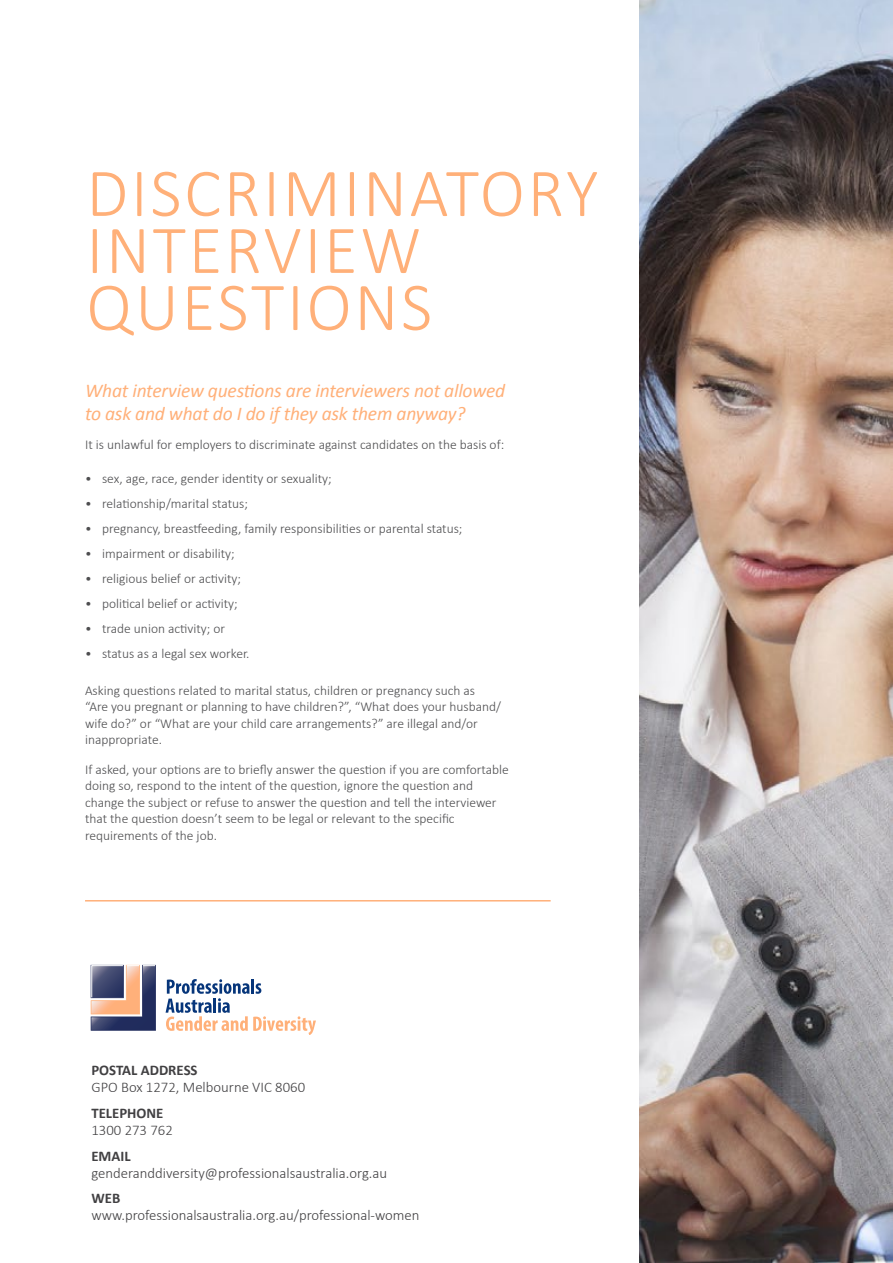
<style>
.page{position:relative;width:893px;height:1263px;background:#fff}
.page>*{position:absolute;margin:0;border:0;box-sizing:border-box;transform-origin:0 0}
.t1{font:300 69px/57px "Calibri";letter-spacing:.04em;color:#ffb079}
.t2{font:italic 19.5px/22.5px "Calibri";letter-spacing:-.01em;color:#ffb079}
.t3{font:300 14.7px "Calibri";color:#414042}
.t4{font:700 14.7px "Calibri";color:#414042}
.t5{font:300 13.5px/16.5px "Calibri";color:#4d4d4f}
</style>
<div class="page">
<img style="left:640px;top:0;width:253px;height:1263px">
<svg style="left:91px;top:965px;width:65px;height:66px;background:#827482"></svg>
<svg style="left:166px;top:979px;width:150px;height:56px"></svg>
<hr style="left:85px;top:900px;width:466px;height:1px;background:#ffb079">
<h1 class="t1" style="left:86px;top:161px;width:513px">DISCRIMINATORY<br>INTERVIEW<br>QUESTIONS</h1>
<h2 class="t2" style="left:85px;top:379px;width:422px">What interview questions are interviewers not allowed to ask and what do I do if they ask them anyway?</h2>
<p class="t5" style="left:85px;top:436px;width:421px">It is unlawful for employers to discriminate against candidates on the basis of:</p>
<p class="t5" style="left:85px;top:469px;width:248px">• sex, age, race, gender identity or sexuality;</p>
<p class="t5" style="left:85px;top:494px;width:164px">• relationship/marital status;</p>
<p class="t5" style="left:85px;top:519px;width:379px">• pregnancy, breastfeeding, family responsibilities or parental status;</p>
<p class="t5" style="left:85px;top:544px;width:151px">• impairment or disability;</p>
<p class="t5" style="left:85px;top:569px;width:158px">• religious belief or activity;</p>
<p class="t5" style="left:85px;top:594px;width:154px">• political belief or activity;</p>
<p class="t5" style="left:85px;top:619px;width:142px">• trade union activity; or</p>
<p class="t5" style="left:85px;top:644px;width:166px">• status as a legal sex worker.</p>
<p class="t5" style="left:85px;top:681px;width:418px">Asking questions related to marital status, children or pregnancy such as “Are you pregnant or planning to have children?”, “What does your husband/ wife do?” or “What are your child care arrangements?” are illegal and/or inappropriate.</p>
<p class="t5" style="left:85px;top:760px;width:425px">If asked, your options are to briefly answer the question if you are comfortable doing so, respond to the intent of the question, ignore the question and change the subject or refuse to answer the question and tell the interviewer that the question doesn’t seem to be legal or relevant to the specific requirements of the job.</p>
<p class="t4" style="left:91px;top:1061px;width:108px">POSTAL ADDRESS</p>
<p class="t3" style="left:91px;top:1078px;width:215px">GPO Box 1272, Melbourne VIC 8060</p>
<p class="t4" style="left:91px;top:1104px;width:74px">TELEPHONE</p>
<p class="t3" style="left:91px;top:1121px;width:83px">1300 273 762</p>
<p class="t4" style="left:91px;top:1147px;width:41px">EMAIL</p>
<p class="t3" style="left:91px;top:1164px;width:297px">genderanddiversity@professionalsaustralia.org.au</p>
<p class="t4" style="left:91px;top:1189px;width:30px">WEB</p>
<p class="t3" style="left:91px;top:1206px;width:330px">www.professionalsaustralia.org.au/professional-women</p>
</div>
